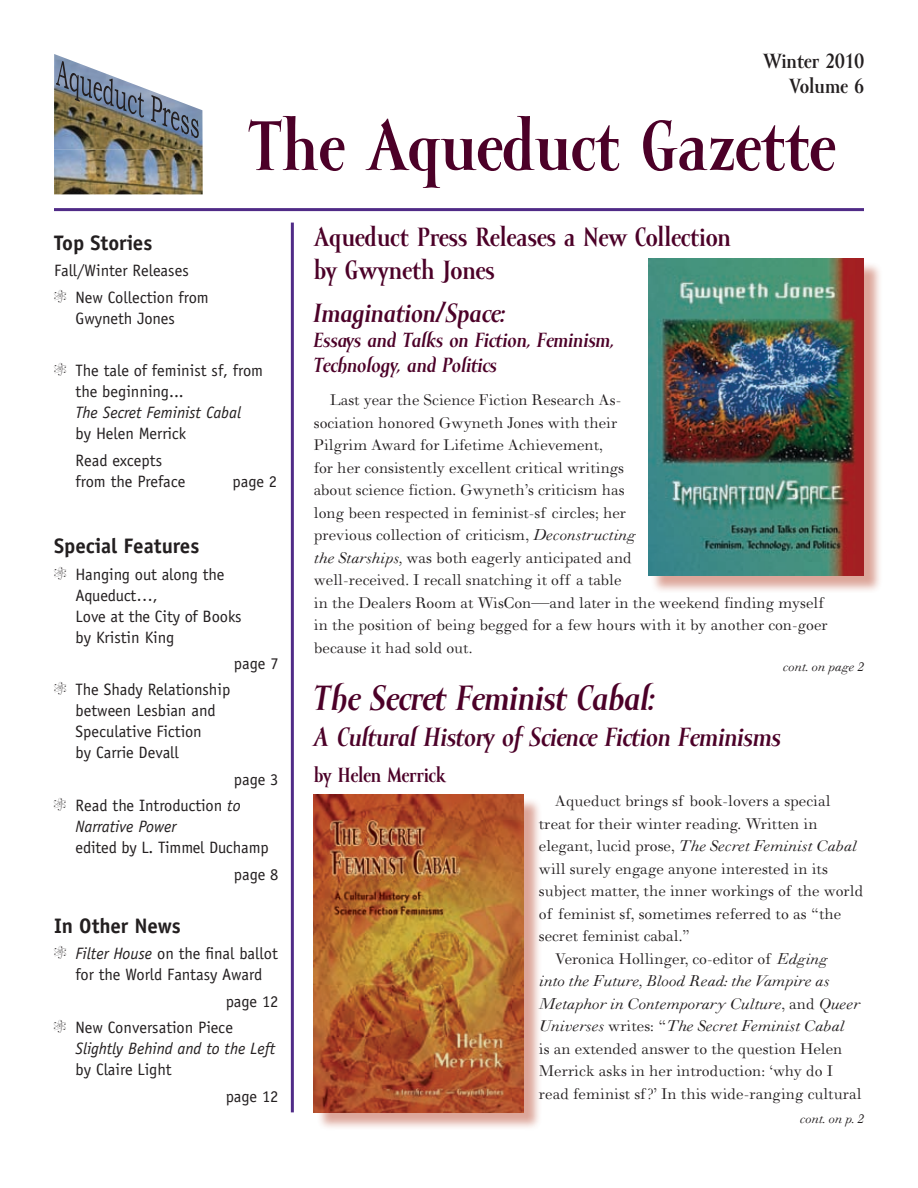
<style>
.page{position:relative;width:918px;height:1188px;background:#fff}
.page>*{position:absolute;margin:0;border:0;box-sizing:border-box;transform-origin:0 0}
.t1{font:700 72px "Mramor";color:#4c0028}
.t2{font:italic 700 36px "Mramor";letter-spacing:-.005em;color:#4c0028}
.t3{font:italic 700 27px "Mramor";letter-spacing:-.005em;color:#4c0028}
.t4{font:700 27px/32.4px "Mramor";color:#4c0028}
.t5{font:italic 700 21px/25.2px "Mramor";color:#4c0028}
.t6{font:700 21px "Officina Sans LT";color:#231f20}
.t7{font:700 21px/25.2px "Mramor";color:#231f20;text-align:right}
.t8{font:700 21px "Mramor";letter-spacing:-.005em;color:#4c0028}
.t9{font:18px/22.5px "Walbaum";color:#231f20}
.t10{font:italic 18px "Walbaum";color:#231f20}
.t11{font:16.5px/21px "Officina Sans LT";color:#231f20}
.t12{font:italic 16.5px "Officina Sans LT";color:#231f20}
.t13{font:italic 15px "Walbaum";color:#231f20}
.s1{font-family:"Rocket Science 1"}
.s2{font-style:italic}
.s3{font-style:normal}
</style>
<div class="page">
<img style="left:54px;top:54px;width:149px;height:140px">
<svg style="left:56px;top:61px;width:88px;height:57px"></svg>
<svg style="left:151px;top:95px;width:48px;height:43px;background:#808b99"></svg>
<hr style="left:291px;top:223px;width:3px;height:889px;background:#502b87">
<hr style="left:54px;top:208px;width:810px;height:3px;background:#502b87">
<div style="left:650px;top:261px;width:232px;height:333px;background:#ba4d35;opacity:.5"></div>
<img style="left:648px;top:259px;width:216px;height:316px">
<div style="left:316px;top:797px;width:226px;height:334px;background:#ba4d35;opacity:.5"></div>
<img style="left:314px;top:795px;width:210px;height:317px">
<p class="t7" style="left:764px;top:51px;width:102px">Winter 2010<br>Volume 6</p>
<h1 class="t1" style="left:248px;top:105px;width:589px">The Aqueduct Gazette</h1>
<p class="t6" style="left:54px;top:229px;width:100px">Top Stories</p>
<p class="t11" style="left:54px;top:257px;width:156px;line-height:26.4px">Fall/Winter Releases<br><span class="s1">G</span> New Collection from</p>
<p class="t11" style="left:76px;top:307px;width:101px">Gwyneth Jones</p>
<p class="t11" style="left:76px;top:360px;width:189px;text-indent:-22px"><span class="s1">G</span> The tale of feminist sf, from the beginning...</p>
<p class="t12" style="left:76px;top:403px;width:167px">The Secret Feminist Cabal</p>
<p class="t11" style="left:76px;top:421px;width:112px;line-height:26.4px">by Helen Merrick<br>Read excepts</p>
<p class="t11" style="left:76px;top:471px;width:111px">from the Preface</p>
<p class="t11" style="left:232px;top:471px;width:46px">page 2</p>
<p class="t6" style="left:54px;top:533px;width:147px">Special Features</p>
<p class="t11" style="left:76px;top:563px;width:168px;text-indent:-22px"><span class="s1">G</span> Hanging out along the<br>Aqueduct…,<br>Love at the City of Books by Kristin King</p>
<p class="t11" style="left:234px;top:653px;width:46px">page 7</p>
<p class="t11" style="left:76px;top:679px;width:156px;text-indent:-22px"><span class="s1">G</span> The Shady Relationship between Lesbian and<br>Speculative Fiction<br>by Carrie Devall</p>
<p class="t11" style="left:54px;top:766px;width:226px;line-height:26.4px;text-indent:180px">page 3<br><span class="s1">G</span> Read the Introduction <span class="s2">to</span></p>
<p class="t12" style="left:76px;top:817px;width:102px">Narrative Power</p>
<p class="t11" style="left:234px;top:834px;width:46px;line-height:26.4px;text-indent:-158px">edited by L. Timmel Duchamp page 8</p>
<p class="t6" style="left:54px;top:913px;width:128px">In Other News</p>
<p class="t11" style="left:54px;top:943px;width:225px;text-align:center"><span class="s1">G</span> <span class="s2">Filter House</span> on the final ballot for the World Fantasy Award</p>
<p class="t11" style="left:54px;top:988px;width:226px;line-height:26.4px;text-indent:172px">page 12<br><span class="s1">G</span> New Conversation Piece</p>
<p class="t12" style="left:76px;top:1039px;width:201px">Slightly Behind and to the Left</p>
<p class="t11" style="left:76px;top:1059px;width:97px">by Claire Light</p>
<p class="t11" style="left:226px;top:1086px;width:54px">page 12</p>
<h3 class="t4" style="left:314px;top:224px;width:419px">Aqueduct Press Releases a New Collection by Gwyneth Jones</h3>
<h3 class="t3" style="left:314px;top:298px;width:193px">Imagination/Space:</h3>
<p class="t5" style="left:314px;top:330px;width:302px">Essays and Talks on Fiction, Feminism,<br>Technology, and Politics</p>
<p class="t9" style="left:314px;top:390px;width:515px;text-indent:16px">Last year the Science Fiction Research As-<br>sociation honored Gwyneth Jones with their<br>Pilgrim Award for Lifetime Achievement,<br>for her consistently excellent critical writings<br>about science fiction. Gwyneth’s criticism has<br>long been respected in feminist-sf circles; her<br>previous collection of criticism, <span class="s2">Deconstructing<br>the Starships,</span> was both eagerly anticipated and<br>well-received. I recall snatching it off a table<br>in the Dealers Room at WisCon—and later in the weekend finding myself in the position of being begged for a few hours with it by another con-goer because it had sold out.</p>
<h2 class="t2" style="left:314px;top:678px;width:343px">The Secret Feminist Cabal:</h2>
<h3 class="t3" style="left:314px;top:722px;width:468px">A Cultural History of Science Fiction Feminisms</h3>
<p class="t8" style="left:314px;top:763px;width:133px">by Helen Merrick</p>
<p class="t9" style="left:555px;top:791px;width:277px">Aqueduct brings sf book-lovers a special</p>
<p class="t9" style="left:539px;top:813px;width:280px">treat for their winter reading. Written in</p>
<p class="t10" style="left:539px;top:837px;width:319px"><span class="s3">elegant, lucid prose,</span> The Secret Feminist Cabal</p>
<p class="t9" style="left:539px;top:858px;width:291px">will surely engage anyone interested in its</p>
<p class="t9" style="left:539px;top:881px;width:326px">subject matter, the inner workings of the world</p>
<p class="t9" style="left:539px;top:903px;width:304px">of feminist sf, sometimes referred to as “the</p>
<p class="t9" style="left:539px;top:926px;width:153px">secret feminist cabal.”</p>
<p class="t9" style="left:555px;top:948px;width:274px">Veronica Hollinger, co-editor of <span class="s2">Edging</span></p>
<p class="t10" style="left:539px;top:972px;width:292px">into the Future, Blood Read: the Vampire as</p>
<p class="t10" style="left:539px;top:994px;width:322px">Metaphor in Contemporary Culture<span class="s3">, and</span> Queer</p>
<p class="t10" style="left:539px;top:1017px;width:307px">Universes <span class="s3">writes: “</span>The Secret Feminist Cabal</p>
<p class="t9" style="left:539px;top:1038px;width:305px">is an extended answer to the question Helen</p>
<p class="t9" style="left:539px;top:1061px;width:296px">Merrick asks in her introduction: ‘why do I</p>
<p class="t9" style="left:539px;top:1083px;width:324px">read feminist sf?’ In this wide-ranging cultural</p>
<p class="t13" style="left:800px;top:1111px;width:66px">cont. on p. 2</p>
<p class="t13" style="left:783px;top:659px;width:83px">cont. on page 2</p>
</div>
